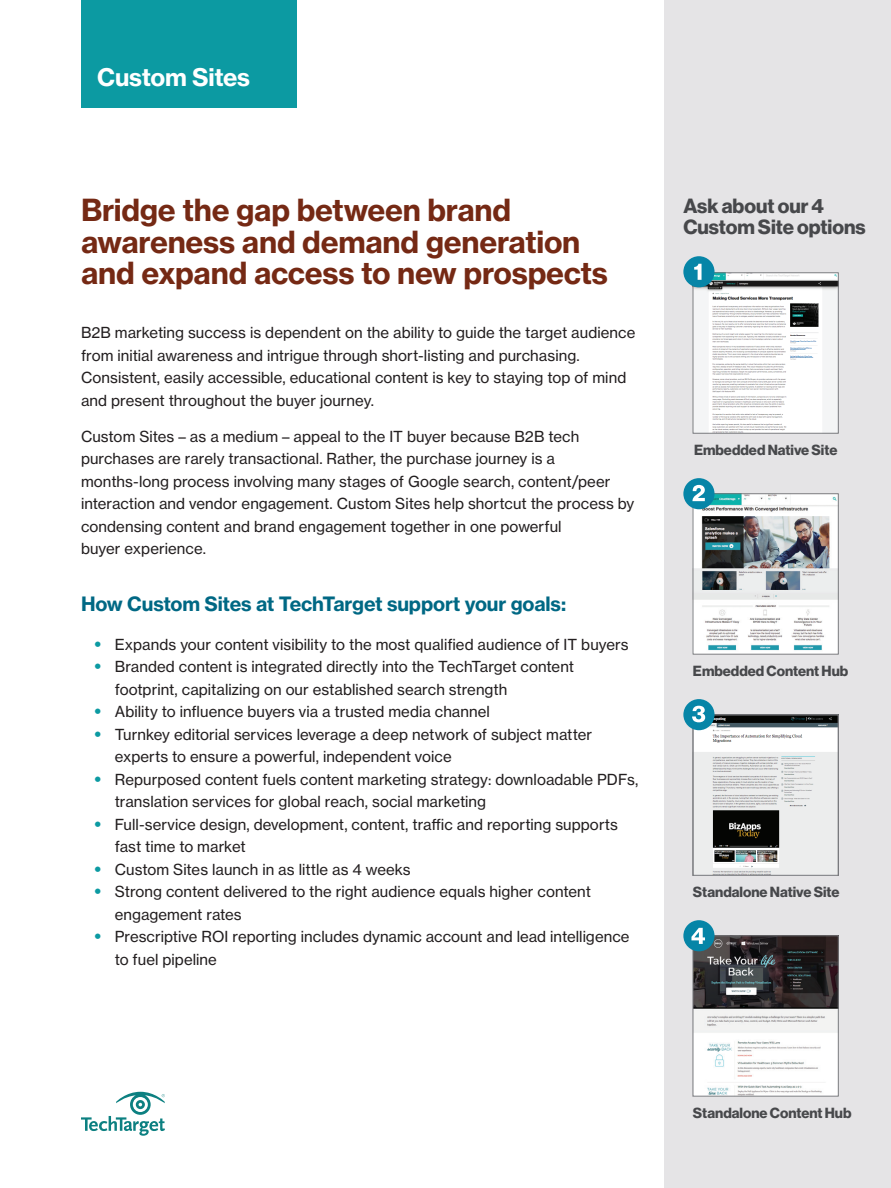
<style>
.page{position:relative;width:891px;height:1188px;background:#fff}
.page>*{position:absolute;margin:0;border:0;box-sizing:border-box;transform-origin:0 0}
.Heading{font:30px/31.5px "N Haas Grotesk TX Std 75 Bd";letter-spacing:-.01em;color:#752914}
.t1{font:24px "N Haas Grotesk TX Std 75 Bd";letter-spacing:-.01em;color:#fff}
.t2{font:20.1px/21.6px "N Haas Grotesk DS Std 75 Bd";color:#47484b}
.Sub_Heading{font:19.5px "N Haas Grotesk TX Std 75 Bd";letter-spacing:-.005em;color:#006884}
.Paragraph_Style_10_1{font:15px/22.5px "N Haas Grotesk TX Std 55 Rg";letter-spacing:.005em;color:#231f20}
.t3{font:14.4px "N Haas Grotesk DS Std 75 Bd";color:#47484b}
.s1{font-family:"N Haas Grotesk DS Std 75 Bd";font-size:18px;color:#0c9aa2}
</style>
<div class="page">
<svg style="left:81px;top:1092px;width:84px;height:44px"></svg>
<div style="left:81px;top:0;width:216px;height:108px;background:#0c9aa2"></div>
<div style="left:665px;top:0;width:226px;height:1188px;background:#e5e4e6"></div>
<img style="left:695px;top:275px;width:141px;height:156px">
<div style="left:683px;top:256px;width:32px;height:31px;background:#0685a7;border-radius:50%"></div>
<svg style="left:694px;top:264px;width:8px;height:16px"></svg>
<img style="left:695px;top:496px;width:141px;height:156px">
<div style="left:683px;top:478px;width:32px;height:31px;background:#0685a7;border-radius:50%"></div>
<svg style="left:692px;top:485px;width:13px;height:16px"></svg>
<div style="left:683px;top:699px;width:32px;height:31px;background:#0685a7;border-radius:50%"></div>
<svg style="left:692px;top:706px;width:146px;height:169px"></svg>
<img style="left:695px;top:938px;width:141px;height:156px">
<div style="left:683px;top:920px;width:32px;height:31px;background:#0685a7;border-radius:50%"></div>
<svg style="left:691px;top:928px;width:14px;height:16px"></svg>
<h2 class="t1" style="left:97px;top:62px;width:155px">Custom Sites</h2>
<p class="Heading" style="left:81px;top:195px;width:528px">Bridge the gap between brand awareness and demand generation and expand access to new prospects</p>
<p class="Paragraph_Style_10_1" style="left:81px;top:322px;width:556px">B2B marketing success is dependent on the ability to guide the target audience from initial awareness and intrigue through short-listing and purchasing.<br>Consistent, easily accessible, educational content is key to staying top of mind and present throughout the buyer journey.</p>
<p class="Paragraph_Style_10_1" style="left:81px;top:425px;width:555px">Custom Sites – as a medium – appeal to the IT buyer because B2B tech purchases are rarely transactional. Rather, the purchase journey is a months-long process involving many stages of Google search, content/peer interaction and vendor engagement. Custom Sites help shortcut the process by condensing content and brand engagement together in one powerful<br>buyer experience.</p>
<p class="Sub_Heading" style="left:81px;top:591px;width:487px">How Custom Sites at TechTarget support your goals:</p>
<p class="Paragraph_Style_10_1" style="left:94px;top:633px;width:536px"><span class="s1">•</span> Expands your content visibility to the most qualified audience of IT buyers</p>
<p class="Paragraph_Style_10_1" style="left:115px;top:655px;width:461px;text-indent:-20px"><span class="s1">•</span> Branded content is integrated directly into the TechTarget content footprint, capitalizing on our established search strength</p>
<p class="Paragraph_Style_10_1" style="left:94px;top:700px;width:397px"><span class="s1">•</span> Ability to influence buyers via a trusted media channel</p>
<p class="Paragraph_Style_10_1" style="left:115px;top:723px;width:479px;text-indent:-20px"><span class="s1">•</span> Turnkey editorial services leverage a deep network of subject matter experts to ensure a powerful, independent voice</p>
<p class="Paragraph_Style_10_1" style="left:115px;top:768px;width:525px;text-indent:-20px"><span class="s1">•</span> Repurposed content fuels content marketing strategy: downloadable PDFs, translation services for global reach, social marketing</p>
<p class="Paragraph_Style_10_1" style="left:115px;top:813px;width:505px;text-indent:-20px"><span class="s1">•</span> Full-service design, development, content, traffic and reporting supports fast time to market</p>
<p class="Paragraph_Style_10_1" style="left:94px;top:858px;width:318px"><span class="s1">•</span> Custom Sites launch in as little as 4 weeks</p>
<p class="Paragraph_Style_10_1" style="left:115px;top:880px;width:478px;text-indent:-20px"><span class="s1">•</span> Strong content delivered to the right audience equals higher content engagement rates</p>
<p class="Paragraph_Style_10_1" style="left:115px;top:925px;width:516px;text-indent:-20px"><span class="s1">•</span> Prescriptive ROI reporting includes dynamic account and lead intelligence to fuel pipeline</p>
<p class="t2" style="left:683px;top:195px;width:184px">Ask about our 4<br>Custom Site options</p>
<p class="t3" style="left:694px;top:442px;width:145px">Embedded Native Site</p>
<p class="t3" style="left:693px;top:663px;width:157px">Embedded Content Hub</p>
<p class="t3" style="left:693px;top:884px;width:148px">Standalone Native Site</p>
<p class="t3" style="left:693px;top:1105px;width:160px">Standalone Content Hub</p>
</div>
